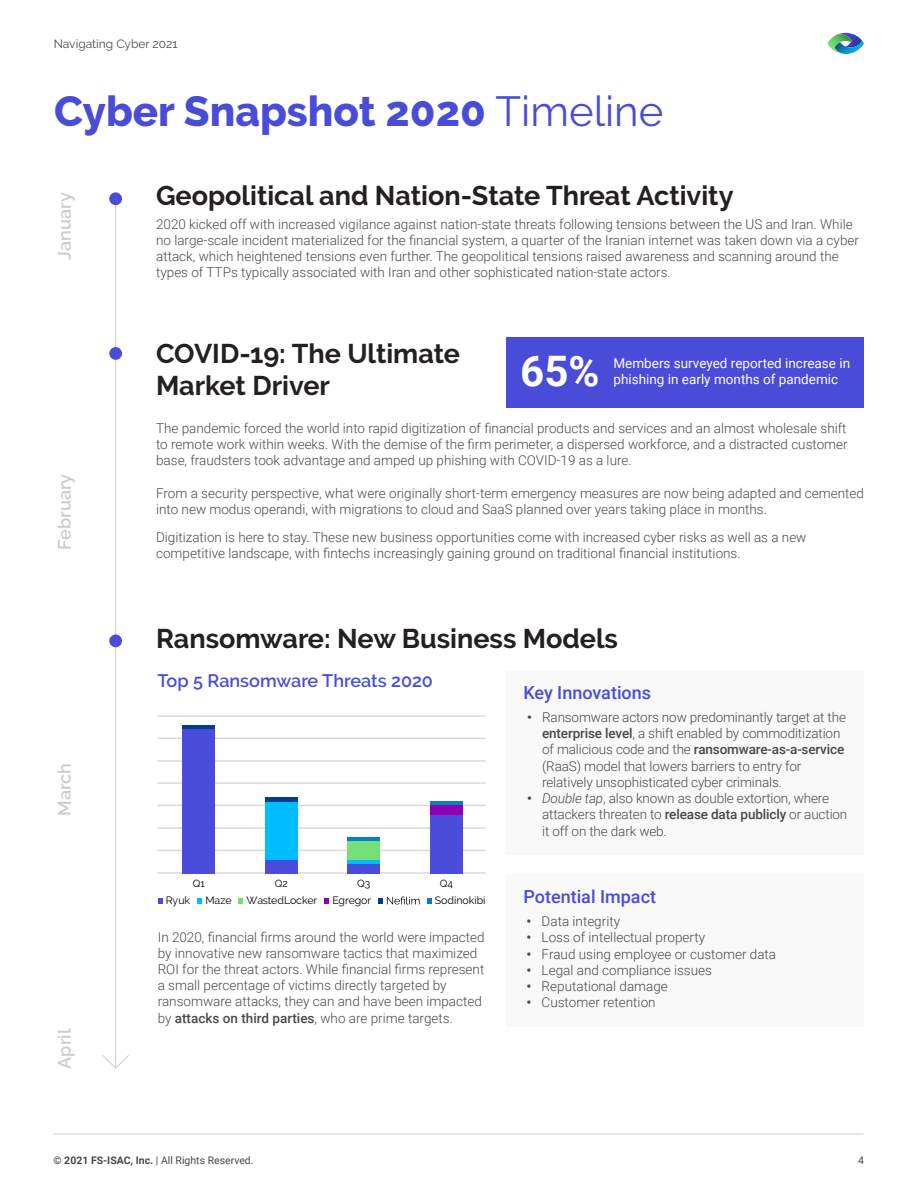
<style>
.page{position:relative;width:918px;height:1188px;background:#fff}
.page>*{position:absolute;margin:0;border:0;box-sizing:border-box;transform-origin:0 0}
.t1{font:800 42px "Raleway";color:#494cd9}
.t2{font:700 42px "Roboto";color:#fff}
.t3{font:700 27px/32.4px "Raleway";color:#241f21}
.t4{font:500 18px "Roboto";color:#494cd9}
.t5{font:600 18px "Raleway";color:#cdcccb}
.t6{font:600 18px "Raleway";color:#494cd9}
.t7{font:300 13.5px/16.2px "Roboto";color:#494949}
.t8{font:13.5px/16.2px "Roboto";color:#fff}
.t9{font:12px "Raleway";color:#494949}
.t10{font:10.65px "Raleway";color:#000}
.t11{font:10.5px "Roboto";color:#494949}
.t12{font:10.35px "Raleway";color:#000}
.s1{font-weight:400}
.s2{font-weight:500}
.s3{font-weight:700}
.s4{font-style:italic}
</style>
<div class="page">
<div style="left:506px;top:671px;width:358px;height:183px;background:#f9f9f9"></div>
<div style="left:506px;top:874px;width:358px;height:152px;background:#f9f9f9"></div>
<div style="left:507px;top:338px;width:357px;height:70px;background:#494cd9"></div>
<hr style="left:115px;top:199px;width:1px;height:869px;background:#ceccca">
<div style="left:109px;top:192px;width:13px;height:13px;background:#494cd9;border-radius:50%"></div>
<div style="left:109px;top:347px;width:13px;height:13px;background:#494cd9;border-radius:50%"></div>
<div style="left:109px;top:635px;width:13px;height:12px;background:#4a4cd9;border-radius:50%"></div>
<hr style="left:53px;top:1134px;width:810px;height:1px;background:#ceccca">
<hr style="left:182px;top:725px;width:33px;height:4px;background:#033d87">
<hr style="left:157px;top:738px;width:329px;height:1px;background:#dbd9d9">
<hr style="left:157px;top:715px;width:329px;height:2px;background:#dbd9d9">
<hr style="left:157px;top:760px;width:329px;height:2px;background:#dbd9d9">
<hr style="left:157px;top:782px;width:329px;height:2px;background:#dbd9d9">
<hr style="left:157px;top:805px;width:329px;height:1px;background:#dbd9d9">
<hr style="left:157px;top:827px;width:329px;height:2px;background:#dbd9d9">
<hr style="left:157px;top:850px;width:329px;height:1px;background:#dbd9d9">
<hr style="left:157px;top:872px;width:329px;height:2px;background:#dbd9d9">
<div style="left:182px;top:729px;width:33px;height:145px;background:#4a4ddb"></div>
<div style="left:265px;top:860px;width:33px;height:14px;background:#4a4ddb"></div>
<div style="left:348px;top:864px;width:32px;height:10px;background:#4a4ddb"></div>
<div style="left:430px;top:814px;width:33px;height:60px;background:#4a4ddb"></div>
<div style="left:348px;top:859px;width:32px;height:5px;background:#00bdff"></div>
<div style="left:430px;top:805px;width:33px;height:9px;background:#9100b3"></div>
<div style="left:348px;top:841px;width:32px;height:18px;background:#75e078"></div>
<div style="left:265px;top:801px;width:33px;height:59px;background:#00bdff"></div>
<hr style="left:265px;top:797px;width:33px;height:4px;background:#033d87">
<hr style="left:348px;top:838px;width:32px;height:3px;background:#0580c2">
<hr style="left:430px;top:802px;width:33px;height:3px;background:#0580c2">
<svg style="left:158px;top:899px;width:5px;height:5px"></svg>
<svg style="left:197px;top:899px;width:5px;height:5px"></svg>
<svg style="left:238px;top:899px;width:5px;height:5px"></svg>
<svg style="left:324px;top:899px;width:5px;height:5px"></svg>
<svg style="left:378px;top:897px;width:42px;height:8px"></svg>
<svg style="left:427px;top:899px;width:5px;height:5px"></svg>
<svg style="left:827px;top:33px;width:37px;height:21px"></svg>
<svg style="left:102px;top:1055px;width:27px;height:14px"></svg>
<p class="t9" style="left:54px;top:37px;width:125px">Navigating Cyber 2021</p>
<p class="t1" style="left:54px;top:88px;width:611px">Cyber Snapshot 2020 <span class="s1">Timeline</span></p>
<p class="t5" style="left:54px;top:260px;width:69px;rotate:-90deg">January</p>
<p class="t5" style="left:54px;top:550px;width:78px;rotate:-90deg">February</p>
<p class="t5" style="left:54px;top:816px;width:54px;rotate:-90deg">March</p>
<p class="t5" style="left:54px;top:1069px;width:41px;rotate:-90deg">April</p>
<p class="t3" style="left:156px;top:180px;width:579px">Geopolitical and Nation-State Threat Activity</p>
<p class="t7" style="left:156px;top:215px;width:704px">2020 kicked off with increased vigilance against nation-state threats following tensions between the US and Iran. While no large-scale incident materialized for the financial system, a quarter of the Iranian internet was taken down via a cyber attack, which heightened tensions even further. The geopolitical tensions raised awareness and scanning around the types of TTPs typically associated with Iran and other sophisticated nation-state actors.</p>
<p class="t3" style="left:156px;top:337px;width:306px">COVID-19: The Ultimate<br>Market Driver</p>
<p class="t2" style="left:520px;top:341px;width:81px">65%</p>
<p class="t8" style="left:614px;top:354px;width:238px">Members surveyed reported increase in phishing in early months of pandemic</p>
<p class="t7" style="left:156px;top:419px;width:693px;text-align:justify">The pandemic forced the world into rapid digitization of financial products and services and an almost wholesale shift to remote work within weeks. With the demise of the firm perimeter, a dispersed workforce, and a distracted customer base, fraudsters took advantage and amped up phishing with COVID-19 as a lure.</p>
<p class="t7" style="left:156px;top:484px;width:709px">From a security perspective, what were originally short-term emergency measures are now being adapted and cemented into new modus operandi, with migrations to cloud and SaaS planned over years taking place in months.</p>
<p class="t7" style="left:156px;top:529px;width:652px">Digitization is here to stay. These new business opportunities come with increased cyber risks as well as a new competitive landscape, with fintechs increasingly gaining ground on traditional financial institutions.</p>
<p class="t3" style="left:156px;top:622px;width:463px">Ransomware: New Business Models</p>
<p class="t6" style="left:158px;top:671px;width:277px">Top 5 Ransomware Threats 2020</p>
<p class="t12" style="left:193px;top:878px;width:14px">Q1</p>
<p class="t12" style="left:275px;top:878px;width:15px">Q2</p>
<p class="t12" style="left:357px;top:878px;width:15px">Q3</p>
<p class="t12" style="left:440px;top:878px;width:15px">Q4</p>
<p class="t10" style="left:166px;top:894px;width:26px">Ryuk</p>
<p class="t10" style="left:205px;top:894px;width:28px">Maze</p>
<p class="t10" style="left:247px;top:894px;width:72px">WastedLocker</p>
<p class="t10" style="left:332px;top:894px;width:40px">Egregor</p>
<p class="t10" style="left:435px;top:894px;width:52px">Sodinokibi</p>
<p class="t7" style="left:158px;top:928px;width:329px">In 2020, financial firms around the world were impacted by innovative new ransomware tactics that maximized ROI for the threat actors. While financial firms represent a small percentage of victims directly targeted by ransomware attacks, they can and have been impacted by <span class="s2">attacks on third parties</span>, who are prime targets.</p>
<p class="t4" style="left:523px;top:680px;width:129px">Key Innovations</p>
<p class="t7" style="left:542px;top:709px;width:305px;text-indent:-15px"><span class="s3">•</span> Ransomware actors now predominantly target at the <span class="s2">enterprise level</span>, a shift enabled by commoditization of malicious code and the <span class="s2">ransomware-as-a-service </span>(RaaS) model that lowers barriers to entry for relatively unsophisticated cyber criminals.</p>
<p class="t7" style="left:542px;top:790px;width:307px;text-indent:-15px"><span class="s3">•</span> <span class="s4">Double tap</span>, also known as double extortion, where attackers threaten to <span class="s2">release data publicly</span> or auction it off on the dark web.</p>
<p class="t4" style="left:523px;top:884px;width:134px">Potential Impact</p>
<p class="t7" style="left:527px;top:913px;width:95px"><span class="s3">•</span> Data integrity</p>
<p class="t7" style="left:527px;top:929px;width:180px"><span class="s3">•</span> Loss of intellectual property</p>
<p class="t7" style="left:527px;top:945px;width:251px"><span class="s3">•</span> Fraud using employee or customer data</p>
<p class="t7" style="left:527px;top:961px;width:187px"><span class="s3">•</span> Legal and compliance issues</p>
<p class="t7" style="left:527px;top:978px;width:143px"><span class="s3">•</span> Reputational damage</p>
<p class="t7" style="left:527px;top:994px;width:130px"><span class="s3">•</span> Customer retention</p>
<p class="t11" style="left:53px;top:1153px;width:202px"><span class="s3">© 2021 FS-ISAC, Inc.</span> | All Rights Reserved.</p>
<p class="t11" style="left:858px;top:1153px;width:7px">4</p>
</div>
